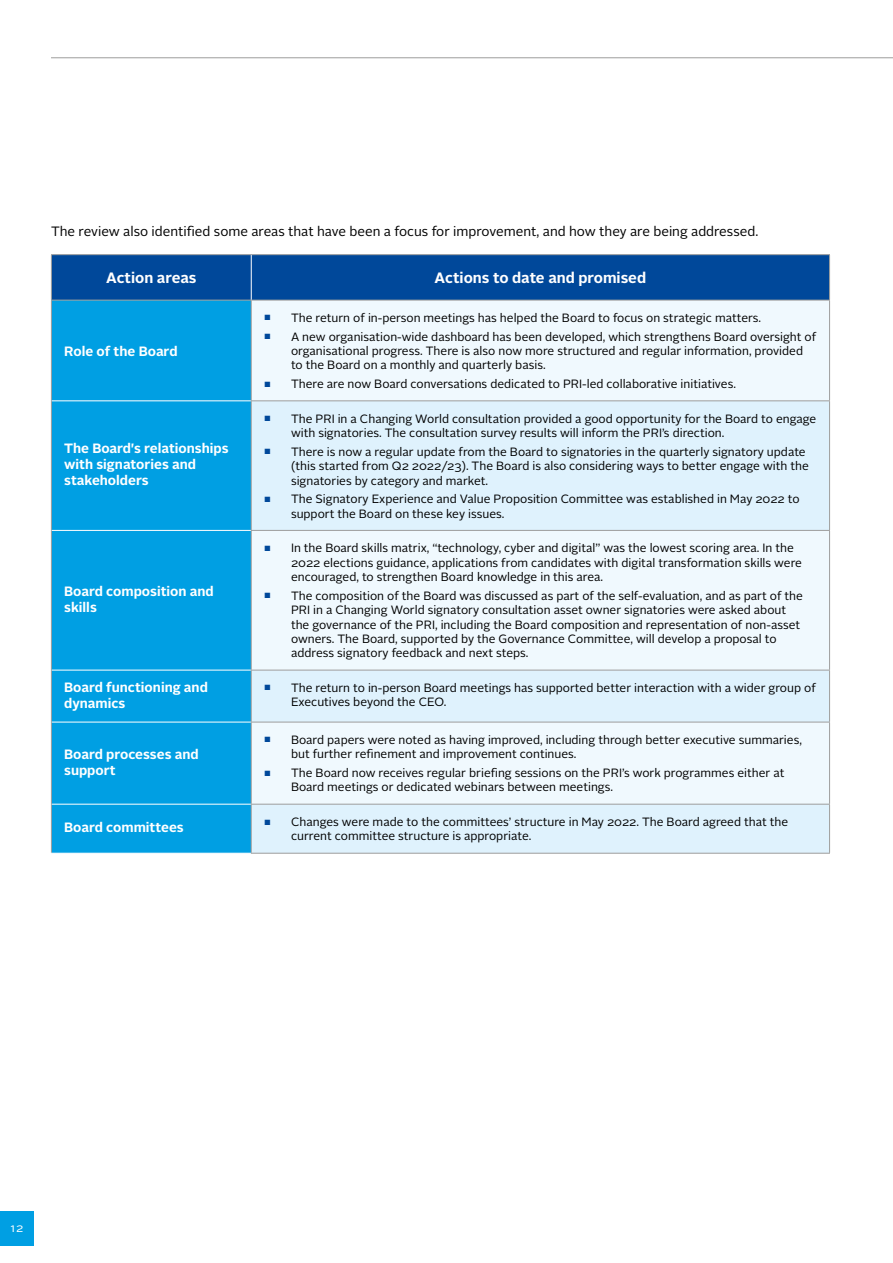
<style>
.page{position:relative;width:893px;height:1263px;background:#fff}
.page>*{position:absolute;margin:0;border:0;box-sizing:border-box;transform-origin:0 0}
.t1{font:700 15px "Alright Sans";color:#fff}
.t2{font:700 13.5px/16.2px "Alright Sans";color:#fff}
.t3{font:13.5px "Alright Sans";color:#000}
.t4{font:12px/14.4px "Alright Sans";color:#000}
.t5{font:12px "Alright Sans";color:#fff}
.s1{font-size:7.5px;color:#00489a}
</style>
<div class="page">
<hr style="left:51px;top:57px;width:842px;height:1px;background:#9d9d9c">
<div style="left:0;top:1212px;width:34px;height:34px;background:#009fe3"></div>
<div style="left:52px;top:255px;width:777px;height:45px;background:#00489a"></div>
<div style="left:52px;top:301px;width:199px;height:552px;background:#009fe3"></div>
<div style="left:252px;top:301px;width:577px;height:99px;background:#f0f9fe"></div>
<svg style="left:252px;top:401px;width:577px;height:452px;fill:#dff2fd"></svg>
<hr style="left:51px;top:300px;width:1px;height:101px;background:#9d9d9c">
<hr style="left:251px;top:300px;width:1px;height:100px;background:#9d9d9c">
<hr style="left:829px;top:300px;width:1px;height:100px;background:#9d9d9c">
<hr style="left:51px;top:401px;width:1px;height:129px;background:#9d9d9c">
<hr style="left:251px;top:400px;width:579px;height:1px;background:#9d9d9c">
<hr style="left:251px;top:401px;width:1px;height:129px;background:#9d9d9c">
<hr style="left:829px;top:401px;width:1px;height:129px;background:#9d9d9c">
<hr style="left:51px;top:530px;width:1px;height:140px;background:#9d9d9c">
<hr style="left:251px;top:530px;width:579px;height:1px;background:#9d9d9c">
<hr style="left:251px;top:531px;width:1px;height:139px;background:#9d9d9c">
<hr style="left:829px;top:531px;width:1px;height:139px;background:#9d9d9c">
<hr style="left:51px;top:670px;width:1px;height:52px;background:#9d9d9c">
<hr style="left:251px;top:670px;width:579px;height:1px;background:#9d9d9c">
<hr style="left:251px;top:670px;width:1px;height:52px;background:#9d9d9c">
<hr style="left:829px;top:670px;width:1px;height:52px;background:#9d9d9c">
<hr style="left:51px;top:722px;width:1px;height:82px;background:#9d9d9c">
<hr style="left:251px;top:722px;width:579px;height:1px;background:#9d9d9c">
<hr style="left:251px;top:722px;width:1px;height:82px;background:#9d9d9c">
<hr style="left:829px;top:722px;width:1px;height:82px;background:#9d9d9c">
<hr style="left:51px;top:804px;width:1px;height:49px;background:#9d9d9c">
<hr style="left:251px;top:804px;width:579px;height:1px;background:#9d9d9c">
<hr style="left:251px;top:804px;width:1px;height:49px;background:#9d9d9c">
<hr style="left:829px;top:804px;width:1px;height:49px;background:#9d9d9c">
<hr style="left:251px;top:853px;width:579px;height:1px;background:#9d9d9c">
<hr style="left:51px;top:254px;width:200px;height:1px;background:#9d9d9c">
<hr style="left:51px;top:255px;width:1px;height:45px;background:#9d9d9c">
<hr style="left:251px;top:254px;width:579px;height:1px;background:#9d9d9c">
<hr style="left:829px;top:255px;width:1px;height:45px;background:#9d9d9c">
<hr style="left:51px;top:300px;width:200px;height:1px;background:#9d9d9c">
<hr style="left:251px;top:300px;width:579px;height:1px;background:#9d9d9c">
<hr style="left:251px;top:255px;width:1px;height:45px;background:#fff">
<hr style="left:52px;top:400px;width:199px;height:1px;background:#fff">
<hr style="left:52px;top:530px;width:199px;height:1px;background:#fff">
<hr style="left:52px;top:670px;width:199px;height:1px;background:#fff">
<hr style="left:52px;top:722px;width:199px;height:1px;background:#fff">
<hr style="left:52px;top:804px;width:199px;height:1px;background:#fff">
<p class="t3" style="left:51px;top:222px;width:709px">The review also identified some areas that have been a focus for improvement, and how they are being addressed.</p>
<p class="t1" style="left:106px;top:267px;width:92px">Action areas</p>
<p class="t1" style="left:435px;top:267px;width:213px">Actions to date and promised</p>
<p class="t2" style="left:64px;top:343px;width:115px">Role of the Board</p>
<p class="t2" style="left:64px;top:440px;width:166px">The Board's relationships with signatories and stakeholders</p>
<p class="t2" style="left:64px;top:583px;width:151px">Board composition and skills</p>
<p class="t4" style="left:264px;top:311px;width:499px"><span class="s1">■</span> The return of in-person meetings has helped the Board to focus on strategic matters.</p>
<p class="t4" style="left:291px;top:329px;width:527px;text-indent:-27px"><span class="s1">■</span> A new organisation-wide dashboard has been developed, which strengthens Board oversight of organisational progress. There is also now more structured and regular information, provided to the Board on a monthly and quarterly basis.</p>
<p class="t4" style="left:264px;top:377px;width:473px"><span class="s1">■</span> There are now Board conversations dedicated to PRI-led collaborative initiatives.</p>
<p class="t4" style="left:291px;top:411px;width:527px;text-indent:-27px"><span class="s1">■</span> The PRI in a Changing World consultation provided a good opportunity for the Board to engage with signatories. The consultation survey results will inform the PRI’s direction.</p>
<p class="t4" style="left:291px;top:445px;width:519px;text-indent:-27px"><span class="s1">■</span> There is now a regular update from the Board to signatories in the quarterly signatory update (this started from Q2 2022/23). The Board is also considering ways to better engage with the signatories by category and market.</p>
<p class="t4" style="left:291px;top:492px;width:510px;text-indent:-27px"><span class="s1">■</span> The Signatory Experience and Value Proposition Committee was established in May 2022 to support the Board on these key issues.</p>
<p class="t4" style="left:291px;top:541px;width:512px;text-indent:-27px"><span class="s1">■</span> In the Board skills matrix, “technology, cyber and digital” was the lowest scoring area. In the<br>2022 elections guidance, applications from candidates with digital transformation skills were encouraged, to strengthen Board knowledge in this area.</p>
<p class="t4" style="left:291px;top:588px;width:513px;text-indent:-27px"><span class="s1">■</span> The composition of the Board was discussed as part of the self-evaluation, and as part of the PRI in a Changing World signatory consultation asset owner signatories were asked about the governance of the PRI, including the Board composition and representation of non-asset owners. The Board, supported by the Governance Committee, will develop a proposal to address signatory feedback and next steps.</p>
<p class="t2" style="left:64px;top:679px;width:145px">Board functioning and dynamics</p>
<p class="t4" style="left:291px;top:681px;width:526px;text-indent:-27px"><span class="s1">■</span> The return to in-person Board meetings has supported better interaction with a wider group of<br>Executives beyond the CEO.</p>
<p class="t2" style="left:64px;top:746px;width:136px">Board processes and support</p>
<p class="t4" style="left:291px;top:733px;width:512px;text-indent:-27px"><span class="s1">■</span> Board papers were noted as having improved, including through better executive summaries, but further refinement and improvement continues.</p>
<p class="t4" style="left:291px;top:766px;width:495px;text-indent:-27px"><span class="s1">■</span> The Board now receives regular briefing sessions on the PRI’s work programmes either at<br>Board meetings or dedicated webinars between meetings.</p>
<p class="t2" style="left:64px;top:819px;width:121px">Board committees</p>
<p class="t4" style="left:291px;top:815px;width:499px;text-indent:-27px"><span class="s1">■</span> Changes were made to the committees’ structure in May 2022. The Board agreed that the current committee structure is appropriate.</p>
<p class="t5" style="left:11px;top:1220px;width:14px">12</p>
</div>
